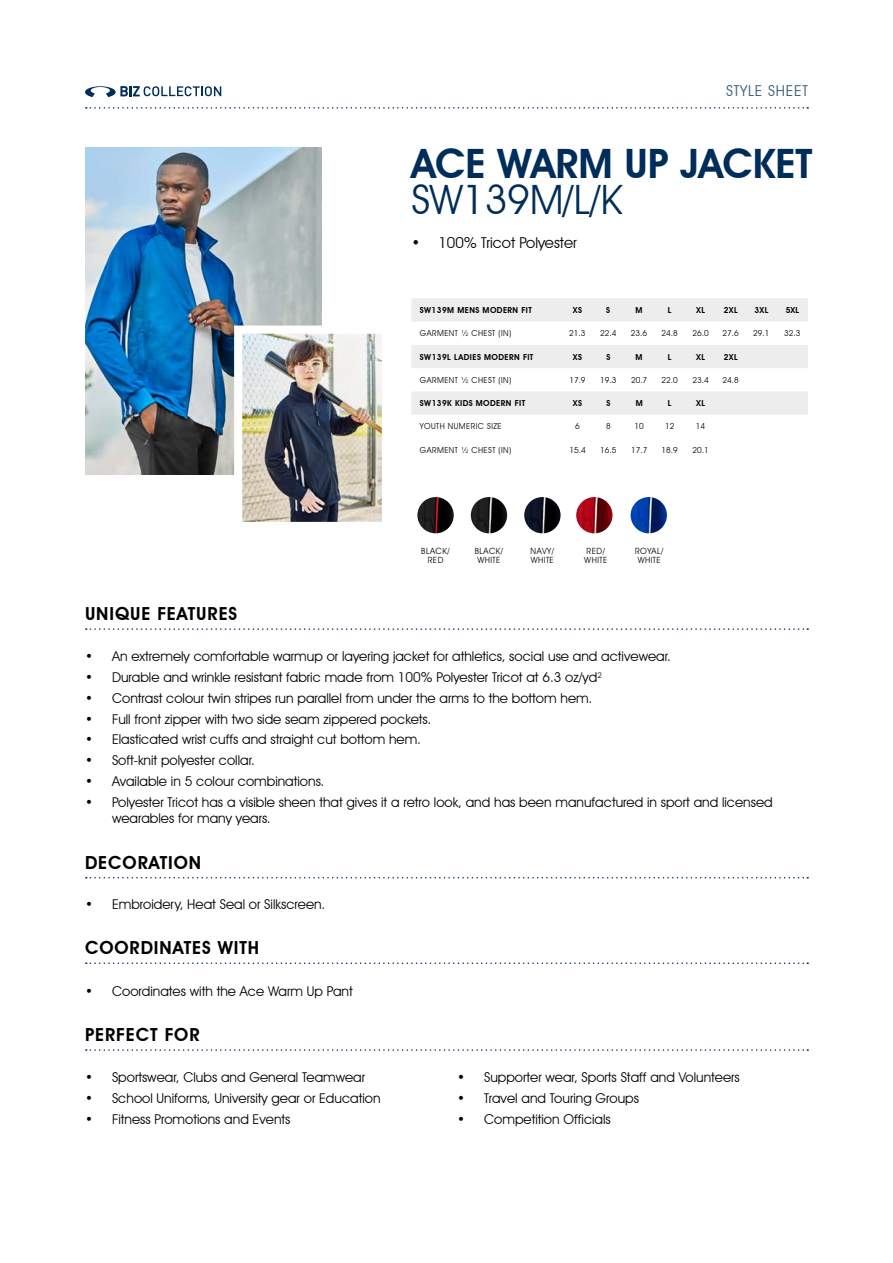
<style>
.page{position:relative;width:893px;height:1263px;background:#fff}
.page>*{position:absolute;margin:0;border:0;box-sizing:border-box;transform-origin:0 0}
.t1{font:600 40.5px "Avant Garde IT Cby BT";color:#002d59}
.t2{font:40.5px "Avant Garde IT Cby BT";letter-spacing:-.01em;color:#002d59}
.t3{font:600 18px "Avant Garde IT Cby BT";letter-spacing:.05em;color:#000}
.t4{font:15px "Avant Garde IT Cby BT";color:#000}
.t5{font:15px "Avant Garde IT Cby BT";letter-spacing:.05em;color:#33577a}
.t6{font:13.5px/16.5px "Avant Garde IT Cby BT";color:#000}
.t7{font:8.55px/8.6px "Avant Garde IT Cby BT";letter-spacing:.05em;color:#000;text-align:center}
.t8{font:8.25px "Avant Garde IT Cby BT";letter-spacing:.05em;color:#000}
.t9{font:600 8.25px "Avant Garde IT Cby BT";letter-spacing:.05em;color:#000}
</style>
<div class="page">
<svg style="left:86px;top:107px;width:722px;height:2px"></svg>
<svg style="left:86px;top:628px;width:722px;height:2px"></svg>
<svg style="left:86px;top:877px;width:722px;height:1px"></svg>
<svg style="left:86px;top:962px;width:722px;height:2px"></svg>
<svg style="left:85px;top:86px;width:136px;height:11px"></svg>
<img style="left:85px;top:147px;width:237px;height:327px">
<svg style="left:86px;top:1049px;width:722px;height:2px"></svg>
<img style="left:243px;top:335px;width:138px;height:186px">
<div style="left:234px;top:326px;width:156px;height:204px;border:8px solid #fff"></div>
<svg style="left:411px;top:298px;width:397px;height:117px;fill:#ededed"></svg>
<img style="left:417px;top:497px;width:37px;height:36px;border-radius:18px">
<img style="left:471px;top:497px;width:36px;height:36px;border-radius:18px">
<img style="left:524px;top:497px;width:37px;height:36px;border-radius:18px">
<img style="left:576px;top:497px;width:36px;height:36px;border-radius:18px">
<img style="left:631px;top:497px;width:36px;height:36px;border-radius:18px">
<p class="t5" style="left:726px;top:82px;width:83px">STYLE SHEET</p>
<h1 class="t1" style="left:411px;top:139px;width:403px">ACE WARM UP JACKET</h1>
<h1 class="t2" style="left:411px;top:175px;width:213px">SW139M/L/K</h1>
<p class="t4" style="left:411px;top:234px;width:167px">• 100% Tricot Polyester</p>
<p class="t9" style="left:420px;top:305px;width:113px">SW139M MENS MODERN FIT</p>
<p class="t9" style="left:573px;top:305px;width:11px">XS</p>
<p class="t9" style="left:606px;top:305px;width:5px">S</p>
<p class="t9" style="left:636px;top:305px;width:8px">M</p>
<p class="t9" style="left:668px;top:305px;width:5px">L</p>
<p class="t9" style="left:696px;top:305px;width:10px">XL</p>
<p class="t9" style="left:724px;top:305px;width:16px">2XL</p>
<p class="t9" style="left:754px;top:305px;width:16px">3XL</p>
<p class="t9" style="left:786px;top:305px;width:15px">5XL</p>
<p class="t8" style="left:420px;top:328px;width:93px">GARMENT ½ CHEST (IN)</p>
<p class="t8" style="left:569px;top:328px;width:18px">21.3</p>
<p class="t8" style="left:600px;top:328px;width:18px">22.4</p>
<p class="t8" style="left:631px;top:328px;width:18px">23.6</p>
<p class="t8" style="left:662px;top:328px;width:18px">24.8</p>
<p class="t8" style="left:692px;top:328px;width:18px">26.0</p>
<p class="t8" style="left:723px;top:328px;width:18px">27.6</p>
<p class="t8" style="left:753px;top:328px;width:18px">29.1</p>
<p class="t8" style="left:784px;top:328px;width:18px">32.3</p>
<p class="t9" style="left:420px;top:352px;width:115px">SW139L LADIES MODERN FIT</p>
<p class="t9" style="left:573px;top:352px;width:11px">XS</p>
<p class="t9" style="left:606px;top:352px;width:5px">S</p>
<p class="t9" style="left:636px;top:352px;width:8px">M</p>
<p class="t9" style="left:668px;top:352px;width:5px">L</p>
<p class="t9" style="left:696px;top:352px;width:10px">XL</p>
<p class="t9" style="left:724px;top:352px;width:16px">2XL</p>
<p class="t8" style="left:420px;top:375px;width:93px">GARMENT ½ CHEST (IN)</p>
<p class="t8" style="left:569px;top:375px;width:18px">17.9</p>
<p class="t8" style="left:600px;top:375px;width:18px">19.3</p>
<p class="t8" style="left:631px;top:375px;width:18px">20.7</p>
<p class="t8" style="left:662px;top:375px;width:18px">22.0</p>
<p class="t8" style="left:692px;top:375px;width:18px">23.4</p>
<p class="t8" style="left:723px;top:375px;width:18px">24.8</p>
<p class="t9" style="left:420px;top:398px;width:107px">SW139K KIDS MODERN FIT</p>
<p class="t9" style="left:573px;top:398px;width:11px">XS</p>
<p class="t9" style="left:606px;top:398px;width:5px">S</p>
<p class="t9" style="left:636px;top:398px;width:8px">M</p>
<p class="t9" style="left:668px;top:398px;width:5px">L</p>
<p class="t9" style="left:696px;top:398px;width:10px">XL</p>
<p class="t8" style="left:420px;top:421px;width:83px">YOUTH NUMERIC SIZE</p>
<p class="t8" style="left:575px;top:421px;width:6px">6</p>
<p class="t8" style="left:606px;top:421px;width:6px">8</p>
<p class="t8" style="left:634px;top:421px;width:11px">10</p>
<p class="t8" style="left:665px;top:421px;width:11px">12</p>
<p class="t8" style="left:696px;top:421px;width:11px">14</p>
<p class="t8" style="left:420px;top:445px;width:93px">GARMENT ½ CHEST (IN)</p>
<p class="t8" style="left:569px;top:445px;width:18px">15.4</p>
<p class="t8" style="left:600px;top:445px;width:18px">16.5</p>
<p class="t8" style="left:631px;top:445px;width:18px">17.7</p>
<p class="t8" style="left:662px;top:445px;width:18px">18.9</p>
<p class="t8" style="left:692px;top:445px;width:18px">20.1</p>
<h2 class="t3" style="left:85px;top:603px;width:154px">UNIQUE FEATURES</h2>
<p class="t7" style="left:421px;top:547px;width:30px">BLACK/<br>RED</p>
<p class="t7" style="left:635px;top:547px;width:30px">ROYAL/<br>WHITE</p>
<p class="t7" style="left:475px;top:547px;width:30px">BLACK/<br>WHITE</p>
<p class="t7" style="left:584px;top:547px;width:25px;text-align:left">RED/<br>WHITE</p>
<p class="t7" style="left:531px;top:547px;width:25px;text-align:left">NAVY/<br>WHITE</p>
<p class="t6" style="left:85px;top:648px;width:587px">• An extremely comfortable warmup or layering jacket for athletics, social use and activewear.</p>
<p class="t6" style="left:85px;top:669px;width:518px">• Durable and wrinkle resistant fabric made from 100% Polyester Tricot at 6.3 oz/yd<sup>2</sup></p>
<p class="t6" style="left:85px;top:690px;width:509px">• Contrast colour twin stripes run parallel from under the arms to the bottom hem.</p>
<p class="t6" style="left:85px;top:710px;width:348px">• Full front zipper with two side seam zippered pockets.</p>
<p class="t6" style="left:85px;top:731px;width:337px">• Elasticated wrist cuffs and straight cut bottom hem.</p>
<p class="t6" style="left:85px;top:752px;width:171px">• Soft-knit polyester collar.</p>
<p class="t6" style="left:85px;top:773px;width:241px">• Available in 5 colour combinations.</p>
<p class="t6" style="left:112px;top:793px;width:662px;text-indent:-27px">• Polyester Tricot has a visible sheen that gives it a retro look, and has been manufactured in sport and licensed wearables for many years.</p>
<h2 class="t3" style="left:85px;top:851px;width:118px">DECORATION</h2>
<p class="t6" style="left:85px;top:895px;width:242px">• Embroidery, Heat Seal or Silkscreen.</p>
<h2 class="t3" style="left:85px;top:937px;width:175px">COORDINATES WITH</h2>
<p class="t6" style="left:85px;top:982px;width:269px">• Coordinates with the Ace Warm Up Pant</p>
<h2 class="t3" style="left:85px;top:1024px;width:116px">PERFECT FOR</h2>
<p class="t6" style="left:85px;top:1069px;width:282px">• Sportswear, Clubs and General Teamwear</p>
<p class="t6" style="left:85px;top:1090px;width:297px">• School Uniforms, University gear or Education</p>
<p class="t6" style="left:85px;top:1111px;width:207px">• Fitness Promotions and Events</p>
<p class="t6" style="left:457px;top:1069px;width:284px">• Supporter wear, Sports Staff and Volunteers</p>
<p class="t6" style="left:457px;top:1090px;width:183px">• Travel and Touring Groups</p>
<p class="t6" style="left:457px;top:1111px;width:155px">• Competition Officials</p>
</div>
